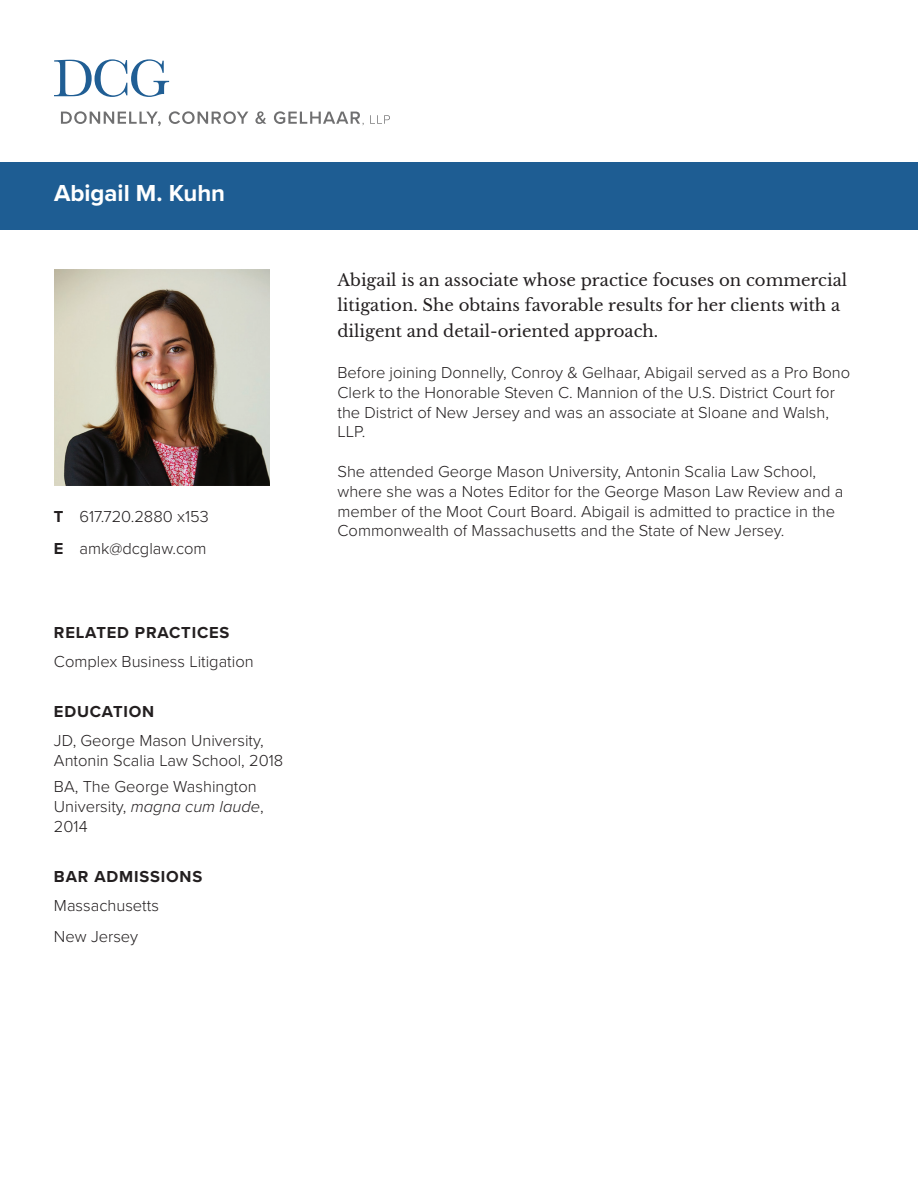
<style>
.page{position:relative;width:918px;height:1188px;background:#fff}
.page>*{position:absolute;margin:0;border:0;box-sizing:border-box;transform-origin:0 0}
.t1{font:700 24px "Proxima Nova";color:#fff}
.t2{font:300 16.5px/19.8px "Proxima Nova";color:#231f20}
.t3{font:16.5px/25.5px "Libre Baskerville";color:#231f20}
.t4{font:700 16.5px "Proxima Nova";letter-spacing:.05em;color:#231f20}
.s1{font-weight:700}
.s2{font-style:italic}
</style>
<div class="page">
<svg style="left:54px;top:59px;width:115px;height:38px"></svg>
<svg style="left:61px;top:111px;width:100px;height:15px"></svg>
<svg style="left:169px;top:111px;width:79px;height:13px"></svg>
<svg style="left:255px;top:111px;width:11px;height:13px"></svg>
<svg style="left:274px;top:111px;width:90px;height:14px"></svg>
<svg style="left:370px;top:115px;width:20px;height:9px"></svg>
<div style="left:0;top:162px;width:918px;height:68px;background:#1e5d93"></div>
<img style="left:54px;top:270px;width:216px;height:216px">
<h1 class="t1" style="left:54px;top:179px;width:173px">Abigail M. Kuhn</h1>
<p class="t2" style="left:54px;top:501px;width:156px;line-height:31.5px"><span class="s1">T</span> 617.720.2880 x153<br><span class="s1">E</span> amk@dcglaw.com</p>
<p class="t4" style="left:54px;top:623px;width:177px">RELATED PRACTICES</p>
<p class="t2" style="left:54px;top:652px;width:201px">Complex Business Litigation</p>
<p class="t4" style="left:54px;top:702px;width:102px">EDUCATION</p>
<p class="t2" style="left:54px;top:731px;width:231px">JD, George Mason University,<br>Antonin Scalia Law School, 2018</p>
<p class="t2" style="left:54px;top:777px;width:211px">BA, The George Washington<br>University, <span class="s2">magna cum laude</span>,<br>2014</p>
<p class="t4" style="left:54px;top:866px;width:150px">BAR ADMISSIONS</p>
<p class="t2" style="left:54px;top:890px;width:106px;line-height:31.5px">Massachusetts<br>New Jersey</p>
<p class="t3" style="left:338px;top:267px;width:511px">Abigail is an associate whose practice focuses on commercial litigation. She obtains favorable results for her clients with a diligent and detail-oriented approach.</p>
<p class="t2" style="left:338px;top:363px;width:514px">Before joining Donnelly, Conroy &amp; Gelhaar, Abigail served as a Pro Bono Clerk to the Honorable Steven C. Mannion of the U.S. District Court for the District of New Jersey and was an associate at Sloane and Walsh, LLP.</p>
<p class="t2" style="left:338px;top:462px;width:507px">She attended George Mason University, Antonin Scalia Law School, where she was a Notes Editor for the George Mason Law Review and a member of the Moot Court Board. Abigail is admitted to practice in the Commonwealth of Massachusetts and the State of New Jersey.</p>
</div>
